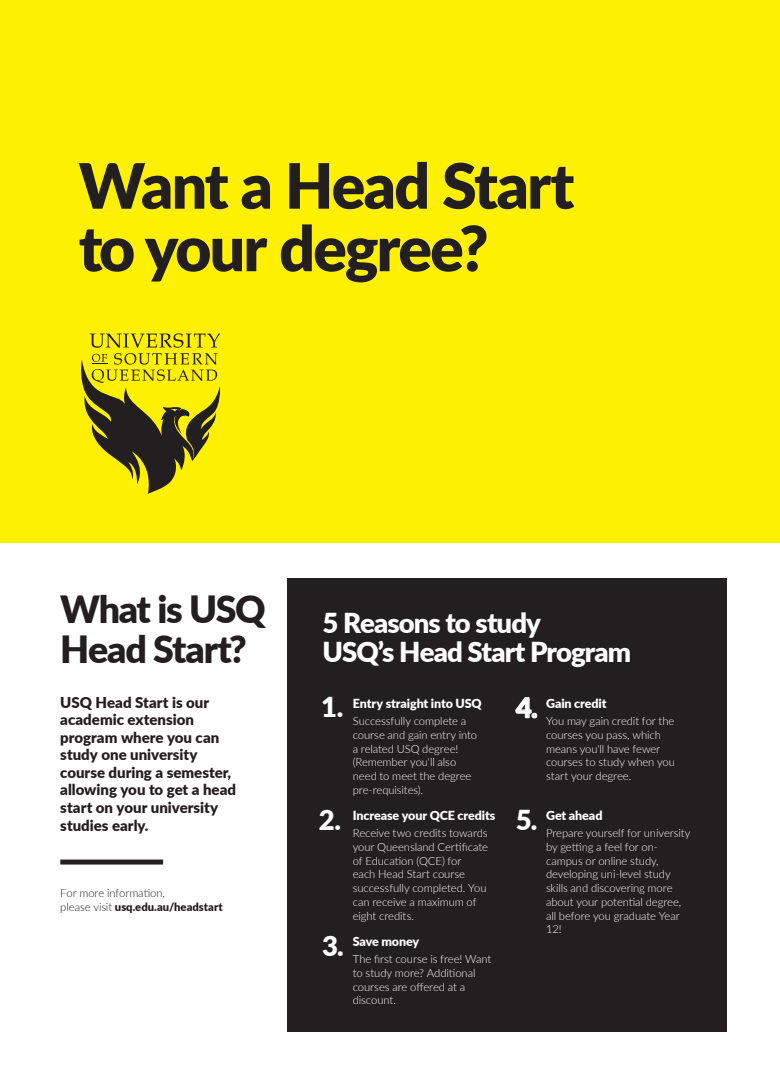
<style>
.page{position:relative;width:780px;height:1085px;background:#fff}
.page>*{position:absolute;margin:0;border:0;box-sizing:border-box;transform-origin:0 0}
.t1{font:900 62.5px/62.5px "Lato";letter-spacing:-.03em;color:#231f20}
.t2{font:900 37.5px/40px "Lato";letter-spacing:-.035em;color:#231f20}
.t3{font:900 27.5px/28.8px "Lato";letter-spacing:-.035em;color:#fff}
.t4{font:900 15px/17.5px "Lato";color:#231f20}
.t5{font:900 12.5px "Lato";letter-spacing:-.01em;color:#fff}
.t6{font:300 11.25px/13.8px "Lato";letter-spacing:-.005em;color:#fff}
.t7{font:300 11.25px/13.8px "Lato";letter-spacing:-.01em;color:#231f20}
.s1{font-weight:900}
.s2{color:#231f20}
</style>
<div class="page">
<div style="left:0;top:0;width:780px;height:542px;background:#fff101"></div>
<svg style="left:81px;top:333px;width:140px;height:160px"></svg>
<div style="left:287px;top:578px;width:439px;height:453px;background:#231f20"></div>
<svg style="left:515px;top:697px;width:22px;height:21px"></svg>
<div style="left:60px;top:859px;width:103px;height:5px;background:#231f20"></div>
<p class="t1" style="left:79px;top:152px;width:497px">Want a Head Start to your degree?</p>
<p class="t2" style="left:60px;top:587px;width:207px">What is USQ<br>Head Start?</p>
<p class="t4" style="left:60px;top:693px;width:177px">USQ Head Start is our academic extension program where you can study one university course during a semester, allowing you to get a head start on your university studies early.</p>
<p class="t7" style="left:60px;top:886px;width:164px">For more information,<br>please visit <span class="s1">usq.edu.au/headstart</span></p>
<p class="t3" style="left:322px;top:607px;width:310px">5 Reasons to study<br>USQ’s Head Start Program</p>
<p class="t3" style="left:321px;top:691px;width:24px">1.</p>
<p class="t5" style="left:353px;top:693px;width:130px">Entry straight into USQ</p>
<p class="t6" style="left:353px;top:713px;width:126px">Successfully complete a course and gain entry into a related USQ degree! (Remember you'll also need to meet the degree pre‑requisites).</p>
<p class="t3" style="left:516px;top:692px;width:23px">4.</p>
<p class="t5" style="left:546px;top:693px;width:62px">Gain credit</p>
<p class="t6" style="left:546px;top:713px;width:130px">You may gain credit for the courses you pass, which means you'll have fewer courses to study when you start your degree.</p>
<p class="t3" style="left:319px;top:804px;width:24px">2.</p>
<p class="t5" style="left:353px;top:805px;width:144px">Increase your QCE credits</p>
<p class="t6" style="left:353px;top:825px;width:137px">Receive two credits towards your Queensland Certificate of Education (QCE) for<br>each Head Start course successfully completed. You can receive a maximum of eight credits.</p>
<p class="t3" style="left:322px;top:929px;width:23px">3.</p>
<p class="t5" style="left:353px;top:931px;width:68px">Save money</p>
<p class="t6" style="left:353px;top:951px;width:140px">The first course is free! Want to study more? Additional courses are offered at a discount. <span class="s2">discount.</span></p>
<p class="t3" style="left:516px;top:803px;width:23px">5.</p>
<p class="t5" style="left:546px;top:805px;width:58px">Get ahead</p>
<p class="t6" style="left:546px;top:825px;width:146px">Prepare yourself for university by getting a feel for on&shy;campus or online study, developing uni‑level study skills and discovering more about your potential degree, all before you graduate Year<br>12!</p>
</div>
